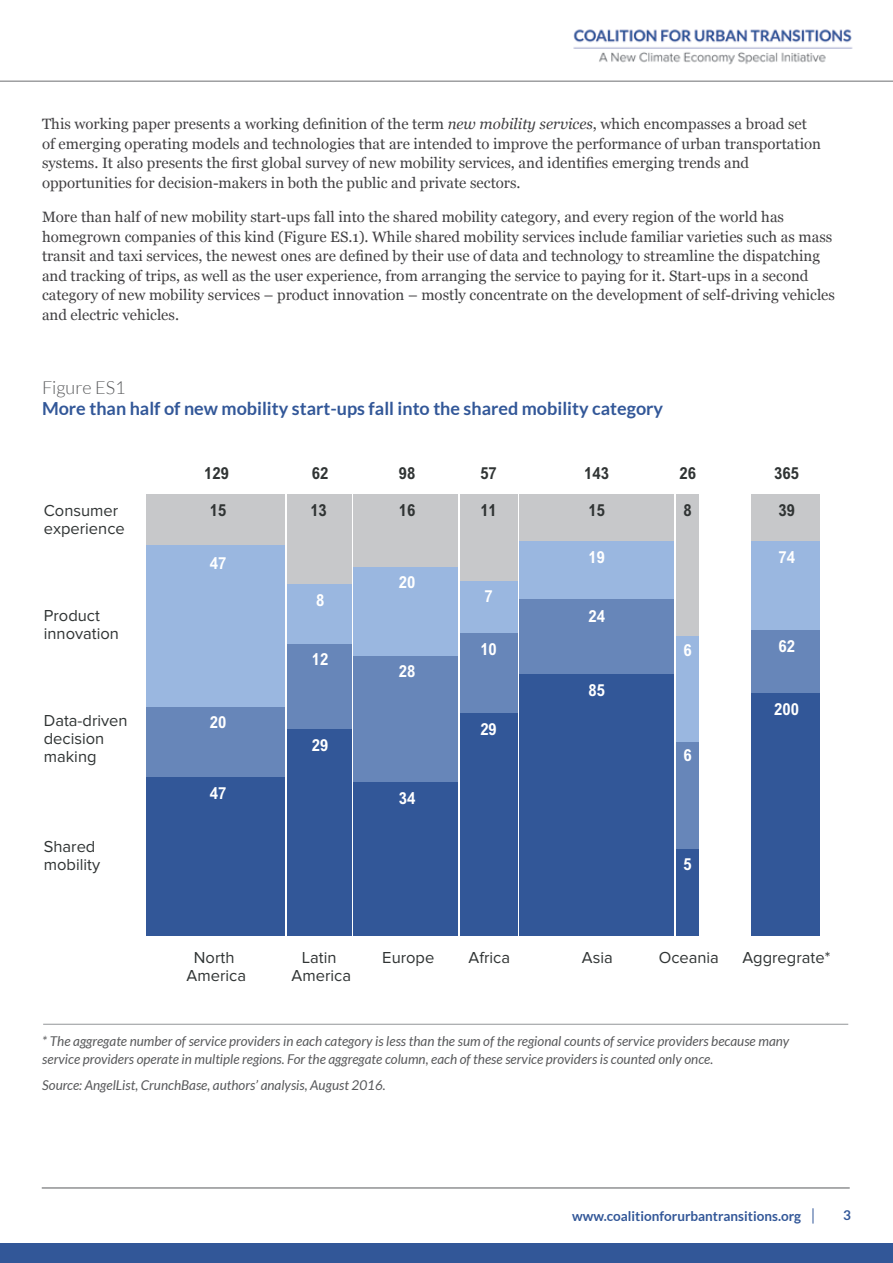
<style>
.page{position:relative;width:893px;height:1263px;background:#fff}
.page>*{position:absolute;margin:0;border:0;box-sizing:border-box;transform-origin:0 0}
.t1{font:700 18px "Lato";color:#325798}
.t2{font:300 18px "Lato";color:#58595b}
.t3{font:16.5px/18px "Proxima Nova";color:#303434}
.t4{font:700 condensed 16.5px "Arial MT Std";color:#fff}
.t5{font:700 condensed 16.5px "Arial MT Std";color:#303434}
.t6{font:15px/19.5px "Georgia";color:#414042}
.t7{font:italic 13.5px/18px "Lato";color:#58595b}
.t8{font:700 13.5px "Lato";color:#325798}
.s1{font-style:italic}
</style>
<div class="page">
<div style="left:0;top:1243px;width:893px;height:20px;background:#325798"></div>
<hr style="left:0;top:81px;width:893px;height:1px;background:#6d6e71">
<hr style="left:42px;top:1188px;width:808px;height:1px;background:#58595b">
<svg style="left:813px;top:1208px;width:1px;height:15px"></svg>
<img style="left:573px;top:29px;width:280px;height:36px">
<hr style="left:43px;top:1024px;width:805px;height:1px;background:#939598">
<div style="left:146px;top:707px;width:139px;height:71px;background:#6786b9"></div>
<div style="left:146px;top:494px;width:139px;height:52px;background:#c7c8ca"></div>
<div style="left:146px;top:545px;width:139px;height:162px;background:#9ab7e0"></div>
<div style="left:146px;top:777px;width:139px;height:158px;background:#325798"></div>
<div style="left:287px;top:644px;width:64px;height:87px;background:#6786b9"></div>
<div style="left:287px;top:494px;width:64px;height:94px;background:#c7c8ca"></div>
<div style="left:287px;top:585px;width:64px;height:59px;background:#9ab7e0"></div>
<div style="left:287px;top:729px;width:64px;height:206px;background:#325798"></div>
<div style="left:354px;top:656px;width:104px;height:129px;background:#6786b9"></div>
<div style="left:354px;top:494px;width:104px;height:73px;background:#c7c8ca"></div>
<div style="left:354px;top:567px;width:104px;height:89px;background:#9ab7e0"></div>
<div style="left:354px;top:782px;width:104px;height:153px;background:#325798"></div>
<div style="left:460px;top:494px;width:57px;height:88px;background:#c7c8ca"></div>
<div style="left:460px;top:581px;width:57px;height:52px;background:#9ab7e0"></div>
<div style="left:460px;top:712px;width:57px;height:223px;background:#325798"></div>
<div style="left:460px;top:633px;width:57px;height:79px;background:#6786b9"></div>
<div style="left:520px;top:494px;width:154px;height:48px;background:#c7c8ca"></div>
<div style="left:520px;top:541px;width:154px;height:59px;background:#9ab7e0"></div>
<div style="left:520px;top:674px;width:154px;height:261px;background:#325798"></div>
<div style="left:520px;top:599px;width:154px;height:75px;background:#6786b9"></div>
<div style="left:676px;top:494px;width:22px;height:142px;background:#c7c8ca"></div>
<div style="left:676px;top:636px;width:22px;height:107px;background:#9ab7e0"></div>
<div style="left:676px;top:848px;width:22px;height:87px;background:#325798"></div>
<div style="left:676px;top:742px;width:22px;height:107px;background:#6786b9"></div>
<div style="left:752px;top:494px;width:68px;height:48px;background:#c7c8ca"></div>
<div style="left:752px;top:541px;width:68px;height:90px;background:#9ab7e0"></div>
<div style="left:752px;top:692px;width:68px;height:243px;background:#325798"></div>
<div style="left:752px;top:630px;width:68px;height:63px;background:#6786b9"></div>
<p class="t6" style="left:42px;top:115px;width:780px">This working paper presents a working definition of the term <span class="s1">new mobility services</span>, which encompasses a broad set of emerging operating models and technologies that are intended to improve the performance of urban transportation systems. It also presents the first global survey of new mobility services, and identifies emerging trends and opportunities for decision-makers in both the public and private sectors.</p>
<p class="t6" style="left:42px;top:208px;width:794px">More than half of new mobility start-ups fall into the shared mobility category, and every region of the world has homegrown companies of this kind (Figure ES.1). While shared mobility services include familiar varieties such as mass transit and taxi services, the newest ones are defined by their use of data and technology to streamline the dispatching and tracking of trips, as well as the user experience, from arranging the service to paying for it. Start-ups in a second category of new mobility services – product innovation – mostly concentrate on the development of self-driving vehicles and electric vehicles.</p>
<p class="t2" style="left:42px;top:377px;width:85px">Figure ES1</p>
<p class="t1" style="left:42px;top:398px;width:623px">More than half of new mobility start-ups fall into the shared mobility category</p>
<p class="t5" style="left:204px;top:464px;width:26px">129</p>
<p class="t5" style="left:312px;top:464px;width:18px">62</p>
<p class="t5" style="left:399px;top:464px;width:18px">98</p>
<p class="t5" style="left:480px;top:464px;width:18px">57</p>
<p class="t5" style="left:584px;top:464px;width:26px">143</p>
<p class="t5" style="left:679px;top:464px;width:18px">26</p>
<p class="t3" style="left:44px;top:502px;width:83px">Consumer experience</p>
<p class="t5" style="left:210px;top:501px;width:18px">15</p>
<p class="t5" style="left:310px;top:501px;width:18px">13</p>
<p class="t5" style="left:399px;top:501px;width:18px">16</p>
<p class="t5" style="left:480px;top:501px;width:18px">11</p>
<p class="t5" style="left:588px;top:501px;width:18px">15</p>
<p class="t5" style="left:683px;top:501px;width:10px">8</p>
<p class="t4" style="left:210px;top:553px;width:18px">47</p>
<p class="t4" style="left:588px;top:547px;width:18px">19</p>
<p class="t4" style="left:316px;top:591px;width:10px">8</p>
<p class="t4" style="left:399px;top:573px;width:18px">20</p>
<p class="t4" style="left:484px;top:586px;width:10px">7</p>
<p class="t3" style="left:44px;top:607px;width:77px">Product innovation</p>
<p class="t4" style="left:588px;top:606px;width:18px">24</p>
<p class="t4" style="left:312px;top:650px;width:18px">12</p>
<p class="t4" style="left:399px;top:662px;width:18px">28</p>
<p class="t4" style="left:480px;top:639px;width:18px">10</p>
<p class="t4" style="left:683px;top:641px;width:10px">6</p>
<p class="t4" style="left:588px;top:680px;width:18px">85</p>
<p class="t3" style="left:44px;top:712px;width:85px">Data-driven decision making</p>
<p class="t4" style="left:210px;top:713px;width:18px">20</p>
<p class="t4" style="left:312px;top:736px;width:18px">29</p>
<p class="t4" style="left:480px;top:719px;width:18px">29</p>
<p class="t4" style="left:683px;top:746px;width:10px">6</p>
<p class="t4" style="left:210px;top:784px;width:18px">47</p>
<p class="t4" style="left:399px;top:788px;width:18px">34</p>
<p class="t3" style="left:44px;top:838px;width:58px">Shared mobility</p>
<p class="t4" style="left:683px;top:854px;width:10px">5</p>
<p class="t5" style="left:774px;top:464px;width:26px">365</p>
<p class="t5" style="left:778px;top:501px;width:18px">39</p>
<p class="t4" style="left:778px;top:547px;width:18px">74</p>
<p class="t4" style="left:778px;top:636px;width:18px">62</p>
<p class="t4" style="left:774px;top:700px;width:26px">200</p>
<p class="t3" style="left:187px;top:949px;width:61px;text-align:center">North<br>America</p>
<p class="t3" style="left:292px;top:949px;width:61px;text-align:center">Latin<br>America</p>
<p class="t3" style="left:382px;top:949px;width:54px">Europe</p>
<p class="t3" style="left:469px;top:949px;width:43px">Africa</p>
<p class="t3" style="left:582px;top:949px;width:32px">Asia</p>
<p class="t3" style="left:659px;top:949px;width:62px">Oceania</p>
<p class="t3" style="left:742px;top:949px;width:89px">Aggregrate*</p>
<p class="t7" style="left:42px;top:1033px;width:748px">* The aggregate number of service providers in each category is less than the sum of the regional counts of service providers because many service providers operate in multiple regions. For the aggregate column, each of these service providers is counted only once.</p>
<p class="t7" style="left:42px;top:1076px;width:345px">Source: AngelList, CrunchBase, authors’ analysis, August 2016.</p>
<p class="t8" style="left:572px;top:1208px;width:231px">www.coalitionforurbantransitions.org</p>
<p class="t8" style="left:843px;top:1208px;width:9px">3</p>
</div>
